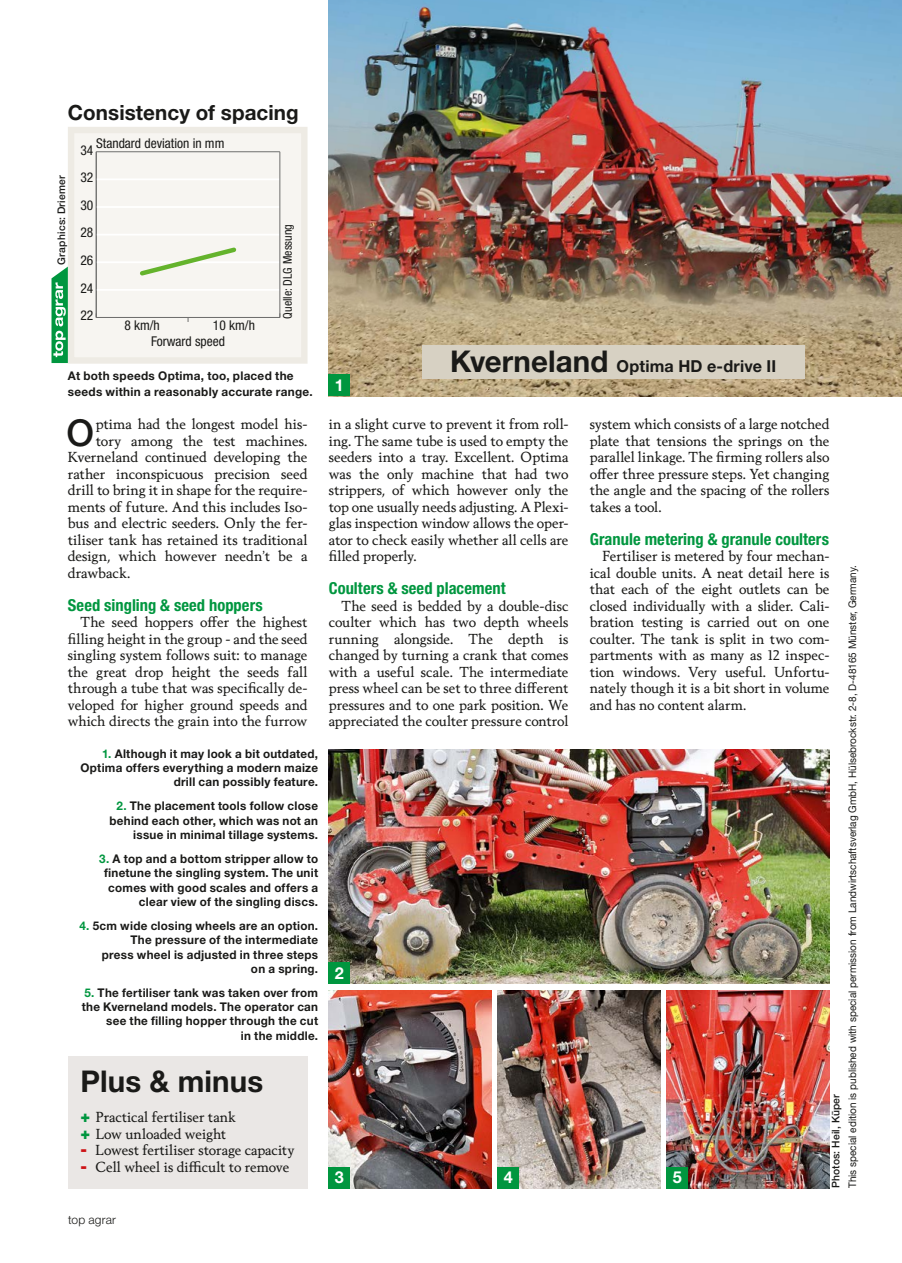
<style>
.page{position:relative;width:902px;height:1263px;background:#fff}
.page>*{position:absolute;margin:0;border:0;box-sizing:border-box;transform-origin:0 0}
.t1{font:500 37.05px "Helvetica Neue LT Pro";color:#1a1a18}
.t2{font:700 30px "Helvetica Neue LT Pro";letter-spacing:.005em;color:#1a1a18}
.t3{font:700 21px "Helvetica Neue LT Pro";letter-spacing:.005em;color:#1a1a18}
.t4{font:700 condensed 16.5px "Helvetica Neue LT Pro";letter-spacing:.005em;color:#00963f}
.t5{font:700 16.5px "Helvetica Neue LT Pro";letter-spacing:.01em;color:#1a1a18}
.t6{font:700 16.5px "Helvetica Neue LT Pro";color:#fff}
.t7{font:13.95px/16.5px "Berling Nova Text Pro";color:#1a1a18;text-align:justify}
.t8{font:condensed 13.5px "Helvetica Neue LT Pro";color:#1a1a18}
.t9{font:700 12px/14.4px "Helvetica Neue LT Pro";letter-spacing:.025em;color:#1a1a18;text-align:right}
.t10{font:condensed 12px "Helvetica Neue LT Pro";color:#1a1a18}
.t11{font:300 12px "Helvetica Neue LT Pro";letter-spacing:.015em;color:#1a1a18}
.t12{font:10.5px "Helvetica Neue LT Pro";color:#1a1a18;scale:.95 1}
.t13{font:500 10.5px "Helvetica Neue LT Pro";letter-spacing:.02em;color:#1a1a18}
.s1{color:#00963f}
.s2{font-family:"Helvetica Neue LT Pro";font-weight:900;font-size:16.5px;color:#00963f}
.s3{font-family:"Helvetica Neue LT Pro";font-weight:900;font-size:16.5px;color:#cd1316}
.s4{font-size:30px}
</style>
<div class="page">
<img style="left:329px;top:0;width:572px;height:396px">
<div style="left:71px;top:130px;width:233px;height:230px;background:#f7f5f1"></div>
<hr style="left:96px;top:317px;width:184px;height:1px;background:#6f6f6e">
<hr style="left:96px;top:289px;width:184px;height:2px;background:#fff">
<hr style="left:96px;top:261px;width:184px;height:2px;background:#fff">
<hr style="left:96px;top:234px;width:184px;height:1px;background:#fff">
<hr style="left:96px;top:206px;width:184px;height:2px;background:#fff">
<hr style="left:96px;top:178px;width:184px;height:2px;background:#fff">
<hr style="left:96px;top:151px;width:184px;height:1px;background:#6f6f6e">
<svg style="left:140px;top:247px;width:97px;height:29px"></svg>
<hr style="left:279px;top:152px;width:1px;height:165px;background:#6f6f6e">
<hr style="left:96px;top:152px;width:1px;height:165px;background:#6f6f6e">
<div style="left:68px;top:127px;width:239px;height:237px;border:6px solid #eeebe4"></div>
<div style="left:421px;top:345px;width:383px;height:34px;background:#d7d1c3"></div>
<img style="left:329px;top:749px;width:500px;height:235px">
<img style="left:329px;top:990px;width:162px;height:198px">
<img style="left:498px;top:990px;width:162px;height:198px">
<img style="left:666px;top:990px;width:163px;height:198px">
<div style="left:68px;top:1056px;width:239px;height:132px;background:#eae7e5"></div>
<div style="left:329px;top:962px;width:21px;height:22px;background:#00963f"></div>
<div style="left:329px;top:1167px;width:21px;height:21px;background:#00963f"></div>
<div style="left:498px;top:1167px;width:21px;height:21px;background:#00963f"></div>
<div style="left:666px;top:1167px;width:22px;height:21px;background:#00963f"></div>
<div style="left:329px;top:375px;width:21px;height:21px;background:#00963f"></div>
<svg style="left:51px;top:267px;width:17px;height:96px"></svg>
<h3 class="t3" style="left:68px;top:100px;width:232px">Consistency of spacing</h3>
<p class="t13" style="left:55px;top:265px;width:91px;rotate:-90deg">Graphics: Driemer</p>
<p class="t8" style="left:96px;top:136px;width:130px">Standard deviation in mm</p>
<p class="t8" style="left:80px;top:142px;width:14px">34</p>
<p class="t8" style="left:80px;top:169px;width:14px">32</p>
<p class="t8" style="left:80px;top:197px;width:14px">30</p>
<p class="t8" style="left:80px;top:225px;width:14px">28</p>
<p class="t8" style="left:80px;top:252px;width:14px">26</p>
<p class="t8" style="left:80px;top:280px;width:14px">24</p>
<p class="t8" style="left:80px;top:308px;width:14px">22</p>
<p class="t8" style="left:124px;top:317px;width:37px">8 km/h</p>
<p class="t8" style="left:213px;top:317px;width:43px">10 km/h</p>
<p class="t8" style="left:151px;top:334px;width:75px">Forward speed</p>
<p class="t10" style="left:280px;top:319px;width:96px;rotate:-90deg">Quelle: DLG Messung</p>
<p class="t9" style="left:68px;top:367px;width:246px;line-height:16.5px;text-align:left">At both speeds Optima, too, placed the seeds within a reasonably accurate range.</p>
<h1 class="t1" style="left:66px;top:410px;width:29px">O</h1>
<p class="t7" style="left:96px;top:415px;width:213px">ptima had the longest model his-</p>
<p class="t7" style="left:96px;top:432px;width:213px">tory among the test machines.</p>
<p class="t7" style="left:68px;top:448px;width:241px">Kverneland continued developing the</p>
<p class="t7" style="left:68px;top:465px;width:241px">rather inconspicuous precision seed</p>
<p class="t7" style="left:68px;top:481px;width:241px">drill to bring it in shape for the require-</p>
<p class="t7" style="left:68px;top:498px;width:241px">ments of future. And this includes Iso-</p>
<p class="t7" style="left:68px;top:514px;width:241px">bus and electric seeders. Only the fer-</p>
<p class="t7" style="left:68px;top:531px;width:241px">tiliser tank has retained its traditional</p>
<p class="t7" style="left:68px;top:547px;width:241px">design, which however needn’t be a</p>
<p class="t7" style="left:68px;top:564px;width:64px">drawback.</p>
<p class="t4" style="left:68px;top:595px;width:196px">Seed singling &amp; seed hoppers</p>
<p class="t7" style="left:68px;top:613px;width:241px;text-indent:13px">The seed hoppers offer the highest filling height in the group - and the seed singling system follows suit: to manage the great drop height the seeds fall through a tube that was specifically de&shy;veloped for higher ground speeds and which directs the grain into the furrow</p>
<p class="t9" style="left:80px;top:746px;width:239px"><span class="s1">1.</span> Although it may look a bit outdated,<br>Optima offers everything a modern maize drill can possibly feature.</p>
<p class="t9" style="left:109px;top:798px;width:210px"><span class="s1">2.</span> The placement tools follow close behind each other, which was not an issue in minimal tillage systems.</p>
<p class="t9" style="left:99px;top:851px;width:220px"><span class="s1">3.</span> A top and a bottom stripper allow to finetune the singling system. The unit comes with good scales and offers a clear view of the singling discs.</p>
<p class="t9" style="left:79px;top:918px;width:240px"><span class="s1">4.</span> 5cm wide closing wheels are an option.<br>The pressure of the intermediate<br>press wheel is adjusted in three steps<br>on a spring.</p>
<p class="t9" style="left:82px;top:985px;width:238px"><span class="s1">5.</span> The fertiliser tank was taken over from the Kverneland models. The operator can see the filling hopper through the cut<br>in the middle.</p>
<h2 class="t2" style="left:81px;top:1063px;width:184px">Plus &amp; minus</h2>
<p class="t7" style="left:81px;top:1108px;width:157px"><span class="s2">+</span> Practical fertiliser tank <span class="s2">+</span> Low unloaded weight</p>
<p class="t7" style="left:81px;top:1141px;width:215px"><span class="s3">-</span> Lowest fertiliser storage capacity</p>
<p class="t7" style="left:81px;top:1158px;width:210px"><span class="s3">-</span> Cell wheel is difficult to remove</p>
<p class="t6" style="left:335px;top:375px;width:10px">1</p>
<p class="t5" style="left:450px;top:356px;width:327px"><span class="s4">Kverneland</span> Optima HD e-drive II</p>
<p class="t7" style="left:329px;top:415px;width:241px">in a slight curve to prevent it from roll&shy;ing. The same tube is used to empty the seeders into a tray. Excellent. Optima was the only machine that had two strippers, of which however only the top one usually needs adjusting. A Plexi&shy;glas inspection window allows the oper&shy;ator to check easily whether all cells are filled properly.</p>
<p class="t4" style="left:329px;top:578px;width:178px">Coulters &amp; seed placement</p>
<p class="t7" style="left:329px;top:597px;width:241px;text-indent:13px">The seed is bedded by a double-disc coulter which has two depth wheels running alongside. The depth is changed by turning a crank that comes with a useful scale. The intermediate press wheel can be set to three different pressures and to one park position. We appreciated the coulter pressure control</p>
<p class="t7" style="left:589px;top:415px;width:241px">system which consists of a large notched plate that tensions the springs on the parallel linkage. The firming rollers also offer three pressure steps. Yet changing the angle and the spacing of the rollers takes a tool.</p>
<p class="t4" style="left:589px;top:529px;width:241px">Granule metering &amp; granule coulters</p>
<p class="t7" style="left:589px;top:547px;width:241px;text-indent:13px">Fertiliser is metered by four mechan&shy;ical double units. A neat detail here is that each of the eight outlets can be closed individually with a slider. Cali&shy;bration testing is carried out on one coulter. The tank is split in two com&shy;partments with as many as 12 inspec&shy;tion windows. Very useful. Unfortu&shy;nately though it is a bit short in volume and has no content alarm.</p>
<p class="t12" style="left:845px;top:1188px;width:657px;rotate:-90deg">This special edition is published with special permission from Landwirtschaftsverlag GmbH, Hülsebrockstr. 2-8, D-48165 Münster, Germany.</p>
<p class="t6" style="left:335px;top:963px;width:10px">2</p>
<p class="t13" style="left:829px;top:1188px;width:96px;rotate:-90deg">Photos: Heil, Küper</p>
<p class="t6" style="left:335px;top:1167px;width:10px">3</p>
<p class="t6" style="left:504px;top:1167px;width:10px">4</p>
<p class="t6" style="left:673px;top:1167px;width:10px">5</p>
<p class="t11" style="left:68px;top:1212px;width:49px">top agrar</p>
</div>
